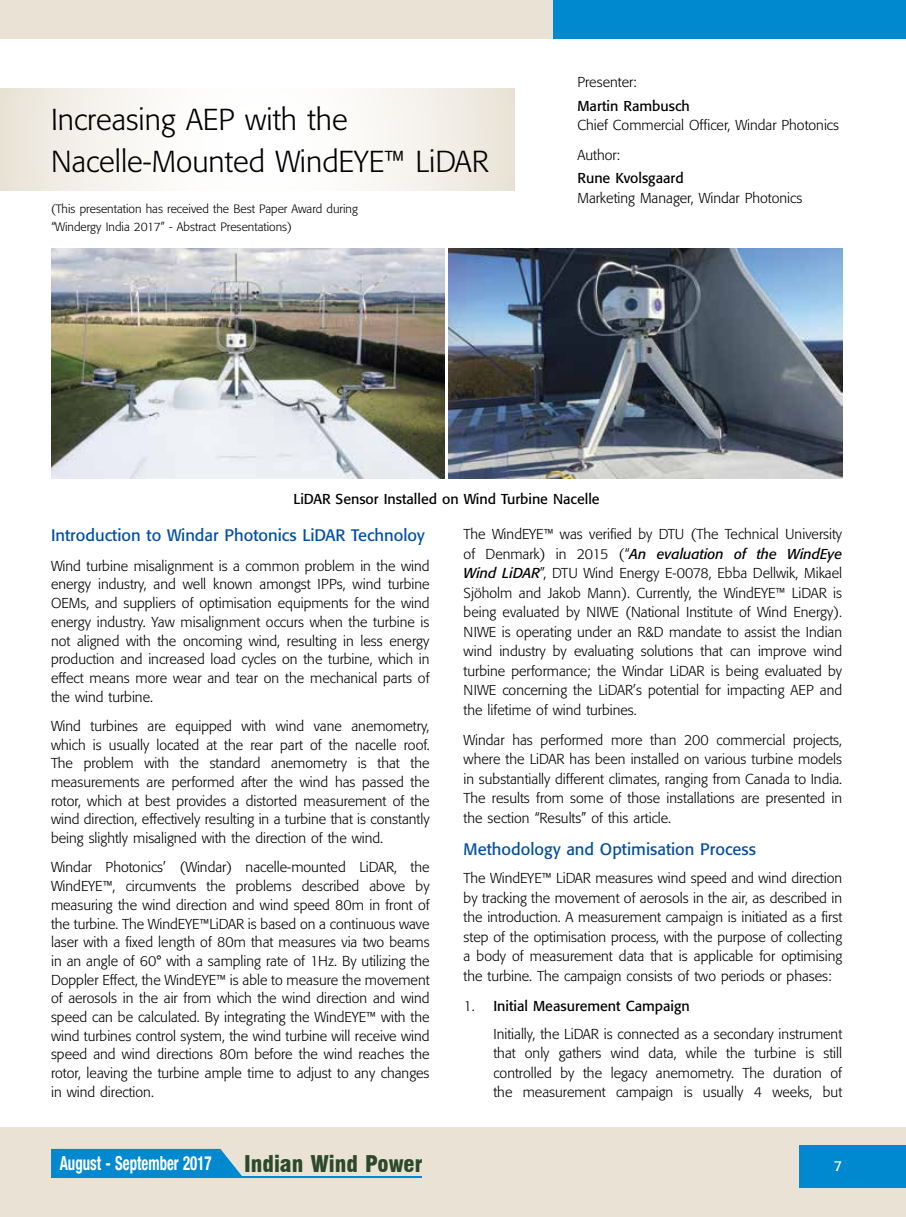
<style>
.page{position:relative;width:906px;height:1217px;background:#fff}
.page>*{position:absolute;margin:0;border:0;box-sizing:border-box;transform-origin:0 0}
.t1{font:300 30px/42px "Formata";color:#000}
.t2{font:900 condensed 22.5px "Swiss 721 BT";color:#2d492c}
.t3{font:700 condensed 19.5px "Helvetica Neue LT Pro";color:#fff;scale:.76 1}
.t4{font:16.5px "Formata";color:#034ea2}
.t5{font:300 14.25px/18.8px "Formata";color:#000;text-align:justify}
.t6{font:14.25px "Formata";color:#000}
.t7{font:14.25px "Formata";color:#fff}
.t8{font:300 12px/18px "Formata";color:#000}
.s1{font-weight:400;font-style:italic}
.s2{font-weight:400}
</style>
<div class="page">
<div style="left:553px;top:0;width:353px;height:38px;background:#0089cf"></div>
<div style="left:0;top:0;width:553px;height:38px;background:#e9e2d5"></div>
<div style="left:0;top:1127px;width:906px;height:89px;background:#e9e2d5"></div>
<div style="left:799px;top:1144px;width:107px;height:43px;background:#0089cf"></div>
<hr style="left:0;top:0;width:1px;height:38px;background:#0089cf">
<svg style="left:51px;top:1148px;width:191px;height:28px;background:#1490cf"></svg>
<hr style="left:51px;top:1176px;width:371px;height:1px;background:#0089cf">
<svg style="left:0;top:89px;width:514px;height:102px"></svg>
<img style="left:51px;top:248px;width:393px;height:230px">
<img style="left:449px;top:248px;width:393px;height:230px">
<h1 class="t1" style="left:51px;top:99px;width:439px">Increasing AEP with the<br>Nacelle-Mounted WindEYE™ LiDAR</h1>
<p class="t8" style="left:51px;top:200px;width:308px">(This presentation has received the Best Paper Award during “Windergy India 2017” - Abstract Presentations)</p>
<p class="t5" style="left:577px;top:73px;width:61px">Presenter:</p>
<p class="t6" style="left:577px;top:97px;width:114px">Martin Rambusch</p>
<p class="t5" style="left:577px;top:111px;width:263px;line-height:29.1px">Chief Commercial Officer, Windar Photonics<br>Author:</p>
<p class="t6" style="left:577px;top:170px;width:108px">Rune Kvolsgaard</p>
<p class="t5" style="left:577px;top:188px;width:226px">Marketing Manager, Windar Photonics</p>
<p class="t6" style="left:293px;top:490px;width:308px">LiDAR Sensor Installed on Wind Turbine Nacelle</p>
<p class="t4" style="left:51px;top:525px;width:375px">Introduction to Windar Photonics LiDAR Technoloy</p>
<p class="t5" style="left:51px;top:556px;width:380px">Wind turbine misalignment is a common problem in the wind energy industry, and well known amongst IPPs, wind turbine OEMs, and suppliers of optimisation equipments for the wind energy industry. Yaw misalignment occurs when the turbine is not aligned with the oncoming wind, resulting in less energy production and increased load cycles on the turbine, which in effect means more wear and tear on the mechanical parts of the wind turbine.</p>
<p class="t5" style="left:51px;top:716px;width:380px">Wind turbines are equipped with wind vane anemometry, which is usually located at the rear part of the nacelle roof.<br>The problem with the standard anemometry is that the measurements are performed after the wind has passed the rotor, which at best provides a distorted measurement of the wind direction, effectively resulting in a turbine that is constantly being slightly misaligned with the direction of the wind.</p>
<p class="t5" style="left:51px;top:858px;width:380px">Windar Photonics’ (Windar) nacelle-mounted LiDAR, the WindEYE™, circumvents the problems described above by measuring the wind direction and wind speed 80m in front of the turbine. The WindEYE™LiDAR is based on a continuous wave laser with a fixed length of 80m that measures via two beams in an angle of 60° with a sampling rate of 1Hz. By utilizing the Doppler Effect, the WindEYE™ is able to measure the movement of aerosols in the air from which the wind direction and wind speed can be calculated. By integrating the WindEYE™ with the wind turbines control system, the wind turbine will receive wind speed and wind directions 80m before the wind reaches the rotor, leaving the turbine ample time to adjust to any changes in wind direction.</p>
<p class="t5" style="left:463px;top:524px;width:380px;line-height:19.5px">The WindEYE™ was verified by DTU (The Technical University of Denmark) in 2015 (“<span class="s1">An evaluation of the WindEye Wind LiDAR</span>”, DTU Wind Energy E-0078, Ebba Dellwik, Mikael Sjöholm and Jakob Mann). Currently, the WindEYE™ LiDAR is being evaluated by NIWE (National Institute of Wind Energy).<br>NIWE is operating under an R&amp;D mandate to assist the Indian wind industry by evaluating solutions that can improve wind turbine performance; the Windar LiDAR is being evaluated by NIWE concerning the LiDAR’s potential for impacting AEP and the lifetime of wind turbines.</p>
<p class="t5" style="left:463px;top:730px;width:380px;line-height:19.5px">Windar has performed more than 200 commercial projects, where the LiDAR has been installed on various turbine models in substantially different climates, ranging from Canada to India.<br>The results from some of those installations are presented in the section “Results” of this article.</p>
<p class="t4" style="left:463px;top:839px;width:294px">Methodology and Optimisation Process</p>
<p class="t5" style="left:463px;top:868px;width:380px;line-height:19.5px">The WindEYE™ LiDAR measures wind speed and wind direction by tracking the movement of aerosols in the air, as described in the introduction. A measurement campaign is initiated as a first step of the optimisation process, with the purpose of collecting a body of measurement data that is applicable for optimising the turbine. The campaign consists of two periods or phases:</p>
<p class="t5" style="left:493px;top:991px;width:350px;line-height:28px;text-indent:-30px">1. <span class="s2">Initial Measurement Campaign<br></span>Initially, the LiDAR is connected as a secondary instrument</p>
<p class="t5" style="left:493px;top:1043px;width:350px;line-height:19.5px">that only gathers wind data, while the turbine is still controlled by the legacy anemometry. The duration of the measurement campaign is usually 4 weeks, but</p>
<h3 class="t3" style="left:60px;top:1150px;width:201px">August - September 2017</h3>
<h2 class="t2" style="left:244px;top:1149px;width:180px">Indian Wind Power</h2>
<p class="t7" style="left:834px;top:1156px;width:10px">7</p>
</div>
